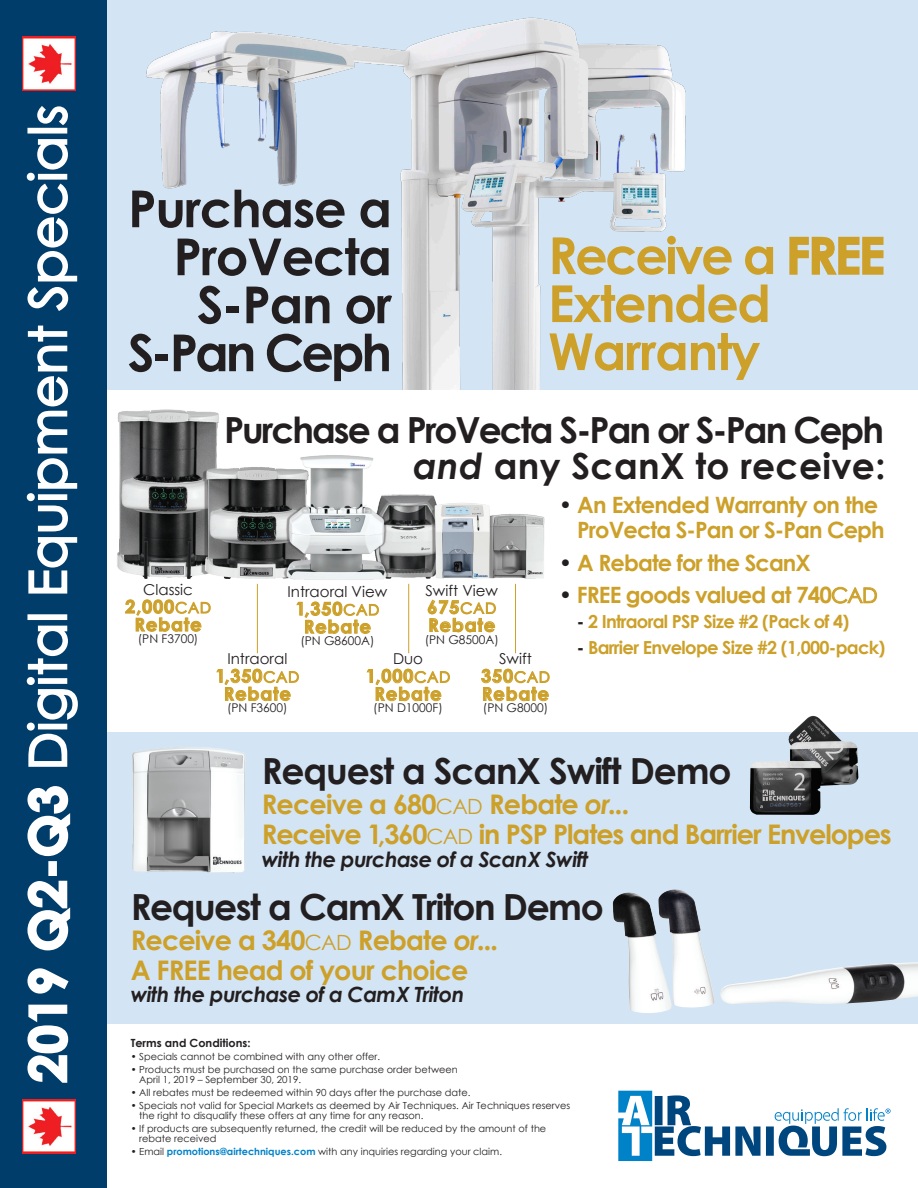
<style>
.page{position:relative;width:918px;height:1188px;background:#fff}
.page>*{position:absolute;margin:0;border:0;box-sizing:border-box;transform-origin:0 0}
.t1{font:700 51px/48px "Century Gothic";letter-spacing:-.025em;color:#231f20;text-align:right}
.t2{font:51px "Century Gothic";letter-spacing:.01em;color:#fff}
.t3{font:700 51px/48px "Century Gothic";letter-spacing:-.03em;color:#cca029}
.t4{font:700 36px "Century Gothic";letter-spacing:-.04em;color:#231f20}
.t5{font:700 36px "Century Gothic";letter-spacing:.01em;color:#231f20}
.t6{font:700 27px "Century Gothic";letter-spacing:-.03em;color:#cca029}
.t7{font:700 22.5px/25.5px "Century Gothic";letter-spacing:-.04em;color:#cca029;text-align:right}
.t8{font:italic 700 21px "Century Gothic";letter-spacing:-.03em;color:#231f20}
.t9{font:700 18px/18px "Century Gothic";letter-spacing:.05em;color:#cca029;text-align:center}
.t10{font:700 18px "Century Gothic";letter-spacing:-.04em;color:#cca029}
.t11{font:15px "Century Gothic";color:#231f20}
.t12{font:12px "Century Gothic";color:#231f20}
.t13{font:700 11.25px "Century Gothic";color:#231f20}
.t14{font:9.75px/10.5px "Century Gothic";color:#231f20}
.s1{font-weight:700}
.s2{font-style:italic}
.s3{font-weight:400;font-size:15px}
.s4{color:#231f20}
.s5{font-weight:400;font-size:21px}
.s6{font-weight:700;color:#0082c8}
</style>
<div class="page">
<img style="left:117px;top:409px;width:428px;height:175px">
<div style="left:99px;top:0;width:819px;height:390px;background:#d3e4f4"></div>
<img style="left:146px;top:17px;width:540px;height:373px">
<svg style="left:789px;top:236px;width:95px;height:39px"></svg>
<svg style="left:618px;top:1091px;width:273px;height:70px"></svg>
<div style="left:99px;top:732px;width:819px;height:292px;background:#d3e4f4"></div>
<svg style="left:831px;top:587px;width:46px;height:17px"></svg>
<img style="left:749px;top:715px;width:110px;height:100px">
<img style="left:132px;top:747px;width:113px;height:126px">
<img style="left:612px;top:889px;width:306px;height:124px">
<div style="left:0;top:0;width:107px;height:1188px;background:#003d6a"></div>
<img style="left:22px;top:37px;width:54px;height:54px">
<img style="left:22px;top:1100px;width:54px;height:53px">
<svg style="left:27px;top:1004px;width:42px;height:79px"></svg>
<svg style="left:27px;top:968px;width:42px;height:26px"></svg>
<svg style="left:27px;top:880px;width:44px;height:71px"></svg>
<div style="left:48px;top:861px;width:9px;height:15px;border:2px solid #fff"></div>
<svg style="left:27px;top:786px;width:44px;height:71px"></svg>
<svg style="left:26px;top:625px;width:52px;height:142px"></svg>
<div style="left:27px;top:614px;width:40px;height:6px;border:2px solid #fff"></div>
<svg style="left:26px;top:325px;width:52px;height:269px"></svg>
<svg style="left:26px;top:139px;width:52px;height:172px"></svg>
<div style="left:27px;top:128px;width:40px;height:6px;border:2px solid #fff"></div>
<svg style="left:37px;top:106px;width:31px;height:19px"></svg>
<svg style="left:297px;top:602px;width:82px;height:32px"></svg>
<svg style="left:428px;top:600px;width:68px;height:32px"></svg>
<svg style="left:367px;top:669px;width:83px;height:32px"></svg>
<svg style="left:217px;top:669px;width:82px;height:32px"></svg>
<svg style="left:125px;top:599px;width:86px;height:33px"></svg>
<hr style="left:257px;top:584px;width:1px;height:69px;background:#cca029">
<hr style="left:408px;top:584px;width:1px;height:69px;background:#cca029">
<hr style="left:515px;top:584px;width:1px;height:69px;background:#cca029">
<svg style="left:481px;top:669px;width:69px;height:32px"></svg>
<p class="t2" style="left:12px;top:1083px;width:979px;rotate:-90deg"><span class="s1">2019 Q2-Q3</span> Digital Equipment Specials</p>
<p class="t1" style="left:128px;top:182px;width:266px">Purchase a<br>ProVecta<br>S-Pan or<br>S-Pan Ceph</p>
<p class="t4" style="left:224px;top:402px;width:661px">Purchase a ProVecta S-Pan or S-Pan Ceph</p>
<p class="t5" style="left:413px;top:438px;width:474px"><span class="s2">and</span> any ScanX to receive:</p>
<p class="t3" style="left:548px;top:229px;width:339px">Receive a FREE<br>Extended<br>Warranty</p>
<p class="t11" style="left:143px;top:579px;width:51px">Classic</p>
<p class="t9" style="left:125px;top:597px;width:87px">2,000<span class="s3">CAD<br></span>Rebate</p>
<p class="t12" style="left:138px;top:630px;width:62px">(PN F3700)</p>
<p class="t11" style="left:288px;top:581px;width:101px">Intraoral View</p>
<p class="t9" style="left:296px;top:599px;width:85px">1,350<span class="s3">CAD<br></span>Rebate</p>
<p class="t12" style="left:300px;top:632px;width:76px">(PN G8600A)</p>
<p class="t11" style="left:425px;top:580px;width:74px">Swift View</p>
<p class="t9" style="left:427px;top:597px;width:70px;text-align:left">675<span class="s3">CAD<br></span>Rebate</p>
<p class="t12" style="left:425px;top:631px;width:76px">(PN G8500A)</p>
<p class="t11" style="left:227px;top:649px;width:61px">Intraoral</p>
<p class="t9" style="left:216px;top:666px;width:85px">1,350<span class="s3">CAD<br></span>Rebate</p>
<p class="t12" style="left:227px;top:700px;width:62px">(PN F3600)</p>
<p class="t11" style="left:393px;top:649px;width:32px">Duo</p>
<p class="t9" style="left:366px;top:666px;width:86px">1,000<span class="s3">CAD<br></span>Rebate</p>
<p class="t12" style="left:373px;top:700px;width:71px">(PN D1000F)</p>
<p class="t11" style="left:499px;top:649px;width:34px">Swift</p>
<p class="t9" style="left:481px;top:666px;width:70px;text-align:left">350<span class="s3">CAD<br></span>Rebate</p>
<p class="t12" style="left:483px;top:700px;width:67px">(PN G8000)</p>
<p class="t7" style="left:559px;top:491px;width:327px"><span class="s4">•</span> An Extended Warranty on the<br>ProVecta S-Pan or S-Pan Ceph</p>
<p class="t7" style="left:559px;top:549px;width:254px"><span class="s4">•</span> A Rebate for the ScanX</p>
<p class="t7" style="left:559px;top:581px;width:320px"><span class="s4">•</span> FREE goods valued at 740<span class="s5">CAD</span></p>
<p class="t10" style="left:577px;top:608px;width:274px"><span class="s4">-</span> 2 Intraoral PSP Size #2 (Pack of 4)</p>
<p class="t10" style="left:577px;top:634px;width:310px"><span class="s4">-</span> Barrier Envelope Size #2 (1,000-pack)</p>
<p class="t4" style="left:262px;top:744px;width:471px">Request a ScanX Swift Demo</p>
<p class="t6" style="left:262px;top:784px;width:370px">Receive a 680<span class="s5">CAD</span> Rebate <span class="s2">or...</span></p>
<p class="t6" style="left:262px;top:814px;width:632px">Receive 1,360<span class="s5">CAD</span> in PSP Plates and Barrier Envelopes</p>
<p class="t8" style="left:262px;top:843px;width:328px">with the purchase of a ScanX Swift</p>
<p class="t4" style="left:131px;top:879px;width:475px">Request a CamX Triton Demo</p>
<p class="t6" style="left:131px;top:919px;width:370px">Receive a 340<span class="s5">CAD</span> Rebate <span class="s2">or...</span></p>
<p class="t6" style="left:131px;top:949px;width:339px">A FREE head of your choice</p>
<p class="t8" style="left:131px;top:979px;width:335px">with the purchase of a CamX Triton</p>
<p class="t13" style="left:131px;top:1035px;width:121px">Terms and Conditions:</p>
<p class="t14" style="left:131px;top:1051px;width:251px">• Specials cannot be combined with any other offer.</p>
<p class="t14" style="left:139px;top:1064px;width:320px;text-indent:-9px">• Products must be purchased on the same purchase order between<br>April 1, 2019 – September 30, 2019.</p>
<p class="t14" style="left:131px;top:1087px;width:341px">• All rebates must be redeemed within 90 days after the purchase date.</p>
<p class="t14" style="left:139px;top:1100px;width:433px;text-indent:-9px">• Specials not valid for Special Markets as deemed by Air Techniques. Air Techniques reserves the right to disqualify these offers at any time for any reason.</p>
<p class="t14" style="left:139px;top:1123px;width:409px;text-indent:-9px">• If products are subsequently returned, the credit will be reduced by the amount of the rebate received</p>
<p class="t14" style="left:131px;top:1146px;width:373px">• Email <span class="s6">promotions@airtechniques.com</span> with any inquiries regarding your claim.</p>
</div>
